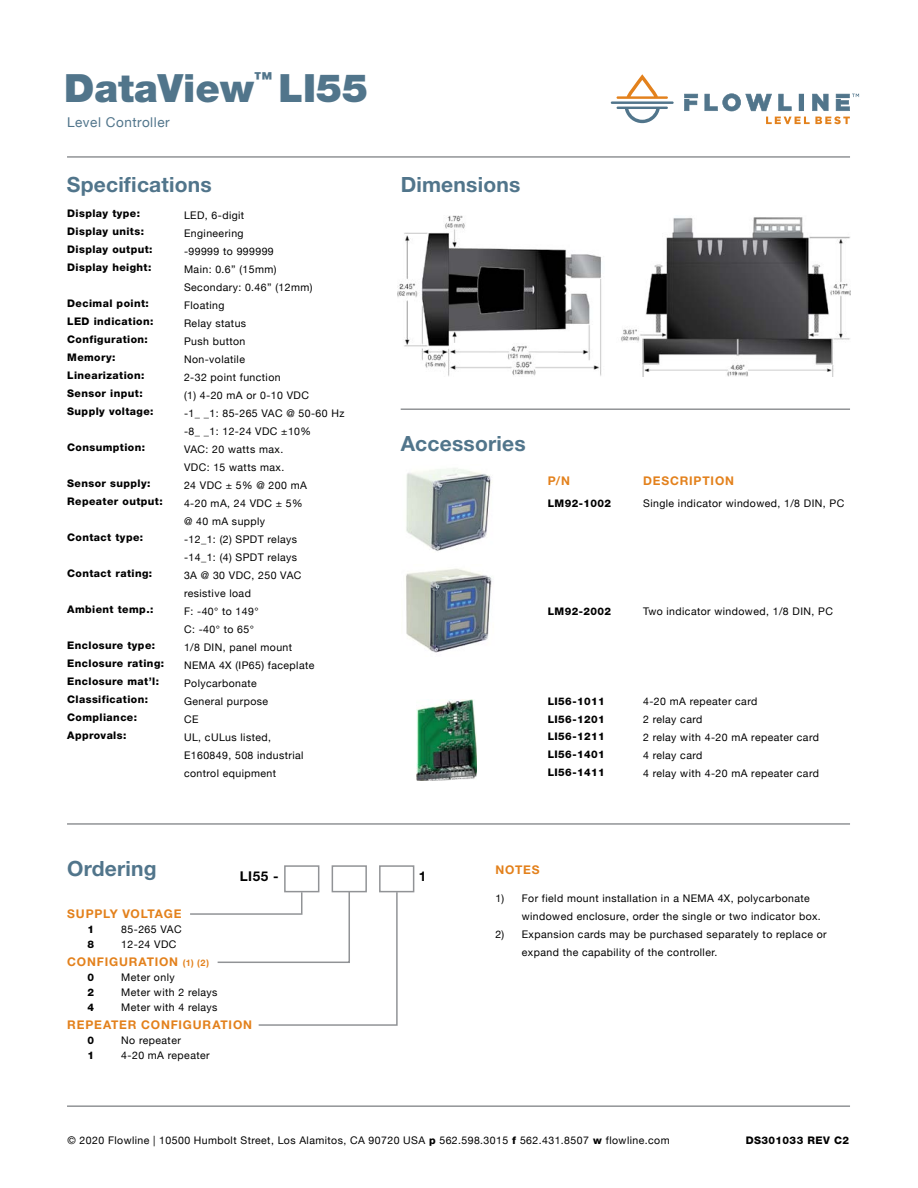
<style>
.page{position:relative;width:918px;height:1188px;background:#fff}
.page>*{position:absolute;margin:0;border:0;box-sizing:border-box;transform-origin:0 0}
.t1{font:900 39px "Helvetica Neue LT Std";color:#51758b}
.t2{font:700 21px "Helvetica Neue LT Std";letter-spacing:.01em;color:#51758b}
.t3{font:13.5px "Helvetica Neue";letter-spacing:.04em;color:#51758b}
.t4{font:700 13.5px "Helvetica Neue LT Std";color:#000}
.t5{font:700 12px "Helvetica Neue LT Std";letter-spacing:.07em;color:#e3811c}
.t6{font:10.5px/18px "Helvetica Neue";letter-spacing:.04em;color:#000}
.t7{font:800 10.5px/18px "Helvetica Neue LT Std";letter-spacing:.04em;color:#000}
.s1{font-size:9px}
.s2{font-family:"Helvetica Neue LT Std";font-weight:800}
</style>
<div class="page">
<hr style="left:67px;top:156px;width:783px;height:2px;background:#919396">
<hr style="left:67px;top:1105px;width:783px;height:2px;background:#919396">
<hr style="left:67px;top:823px;width:783px;height:2px;background:#919396">
<svg style="left:617px;top:74px;width:51px;height:25px"></svg>
<svg style="left:617px;top:107px;width:51px;height:16px"></svg>
<hr style="left:611px;top:101px;width:63px;height:3px;background:#51758b">
<svg style="left:684px;top:94px;width:14px;height:17px"></svg>
<svg style="left:705px;top:93px;width:154px;height:31px"></svg>
<img style="left:398px;top:216px;width:453px;height:160px">
<img style="left:417px;top:700px;width:59px;height:80px">
<hr style="left:401px;top:408px;width:449px;height:2px;background:#919396">
<div style="left:284px;top:865px;width:35px;height:27px;border:2px solid #919396"></div>
<div style="left:332px;top:865px;width:35px;height:27px;border:2px solid #919396"></div>
<div style="left:379px;top:865px;width:35px;height:27px;border:2px solid #919396"></div>
<svg style="left:190px;top:890px;width:208px;height:136px"></svg>
<img style="left:406px;top:468px;width:86px;height:83px">
<img style="left:406px;top:568px;width:86px;height:85px">
<h1 class="t1" style="left:64px;top:65px;width:306px">DataView<sup>™</sup> LI55</h1>
<p class="t3" style="left:67px;top:114px;width:104px">Level Controller</p>
<h2 class="t2" style="left:67px;top:171px;width:146px">Specifications</h2>
<p class="t7" style="left:67px;top:204px;width:87px">Display type:<br>Display units:<br>Display output:<br>Display height:</p>
<p class="t7" style="left:67px;top:294px;width:88px">Decimal point:<br>LED indication:<br>Configuration:<br>Memory:<br>Linearization:<br>Sensor input:<br>Supply voltage:</p>
<p class="t7" style="left:67px;top:438px;width:79px">Consumption:</p>
<p class="t7" style="left:67px;top:474px;width:97px">Sensor supply:<br>Repeater output:</p>
<p class="t7" style="left:67px;top:528px;width:78px">Contact type:</p>
<p class="t7" style="left:67px;top:564px;width:87px">Contact rating:</p>
<p class="t7" style="left:67px;top:600px;width:88px">Ambient temp.:</p>
<p class="t7" style="left:67px;top:636px;width:98px">Enclosure type:<br>Enclosure rating:<br>Enclosure mat’l:<br>Classification:<br>Compliance:<br>Approvals:</p>
<p class="t6" style="left:184px;top:206px;width:162px">LED, 6-digit<br>Engineering<br>-99999 to 999999<br>Main: 0.6” (15mm)<br>Secondary: 0.46” (12mm)<br>Floating<br>Relay status<br>Push button<br>Non-volatile<br>2-32 point function<br>(1) 4-20 mA or 0-10 VDC<br>-1_ _1: 85-265 VAC @ 50-60 Hz -8_ _1: 12-24 VDC ±10%<br>VAC: 20 watts max.<br>VDC: 15 watts max.<br>24 VDC ± 5% @ 200 mA<br>4-20 mA, 24 VDC ± 5%<br>@ 40 mA supply<br>-12_1: (2) SPDT relays<br>-14_1: (4) SPDT relays<br>3A @ 30 VDC, 250 VAC resistive load<br>F: -40° to 149°<br>C: -40° to 65°<br>1/8 DIN, panel mount<br>NEMA 4X (IP65) faceplate<br>Polycarbonate<br>General purpose<br>CE<br>UL, cULus listed,<br>E160849, 508 industrial<br>control equipment</p>
<h2 class="t2" style="left:401px;top:172px;width:121px">Dimensions</h2>
<h2 class="t2" style="left:401px;top:431px;width:126px">Accessories</h2>
<p class="t5" style="left:548px;top:473px;width:24px">P/N</p>
<p class="t5" style="left:643px;top:473px;width:92px">DESCRIPTION</p>
<p class="t7" style="left:548px;top:494px;width:65px">LM92-1002</p>
<p class="t6" style="left:643px;top:495px;width:203px">Single indicator windowed, 1/8 DIN, PC</p>
<p class="t7" style="left:548px;top:602px;width:65px">LM92-2002</p>
<p class="t7" style="left:548px;top:692px;width:59px;text-align:justify">LI56-1011<br>LI56-1201<br>LI56-1211<br>LI56-1401<br>LI56-1411</p>
<p class="t6" style="left:643px;top:603px;width:191px">Two indicator windowed, 1/8 DIN, PC</p>
<p class="t6" style="left:643px;top:693px;width:177px">4-20 mA repeater card<br>2 relay card<br>2 relay with 4-20 mA repeater card<br>4 relay card<br>4 relay with 4-20 mA repeater card</p>
<h2 class="t2" style="left:67px;top:855px;width:91px">Ordering</h2>
<p class="t4" style="left:240px;top:868px;width:40px">LI55 -</p>
<p class="t4" style="left:419px;top:868px;width:9px">1</p>
<p class="t5" style="left:67px;top:906px;width:116px">SUPPLY VOLTAGE</p>
<p class="t7" style="left:88px;top:920px;width:8px">1</p>
<p class="t6" style="left:121px;top:920px;width:62px">85-265 VAC</p>
<p class="t7" style="left:88px;top:935px;width:8px">8</p>
<p class="t6" style="left:121px;top:935px;width:57px">12-24 VDC</p>
<p class="t5" style="left:67px;top:954px;width:143px">CONFIGURATION <span class="s1">(1) (2)</span></p>
<p class="t7" style="left:88px;top:968px;width:8px">0</p>
<p class="t6" style="left:121px;top:968px;width:55px">Meter only</p>
<p class="t7" style="left:88px;top:983px;width:8px">2</p>
<p class="t6" style="left:121px;top:983px;width:98px">Meter with 2 relays</p>
<p class="t7" style="left:88px;top:998px;width:8px">4</p>
<p class="t6" style="left:121px;top:998px;width:98px">Meter with 4 relays</p>
<p class="t5" style="left:67px;top:1017px;width:186px">REPEATER CONFIGURATION</p>
<p class="t7" style="left:88px;top:1031px;width:8px">0</p>
<p class="t6" style="left:121px;top:1031px;width:61px">No repeater</p>
<p class="t7" style="left:88px;top:1046px;width:8px">1</p>
<p class="t6" style="left:121px;top:1046px;width:90px">4-20 mA repeater</p>
<p class="t5" style="left:495px;top:862px;width:46px">NOTES</p>
<p class="t6" style="left:522px;top:889px;width:306px">For field mount installation in a NEMA 4X, polycarbonate windowed enclosure, order the single or two indicator box.<br>Expansion cards may be purchased separately to replace or expand the capability of the controller.</p>
<p class="t6" style="left:495px;top:889px;width:10px">1)</p>
<p class="t6" style="left:495px;top:925px;width:10px">2)</p>
<p class="t6" style="left:68px;top:1131px;width:604px">© 2020 Flowline | 10500 Humbolt Street, Los Alamitos, CA 90720 USA <span class="s2">p</span> 562.598.3015 <span class="s2">f</span> 562.431.8507 <span class="s2">w</span> flowline.com</p>
<p class="t7" style="left:746px;top:1131px;width:105px">DS301033 REV C2</p>
</div>
